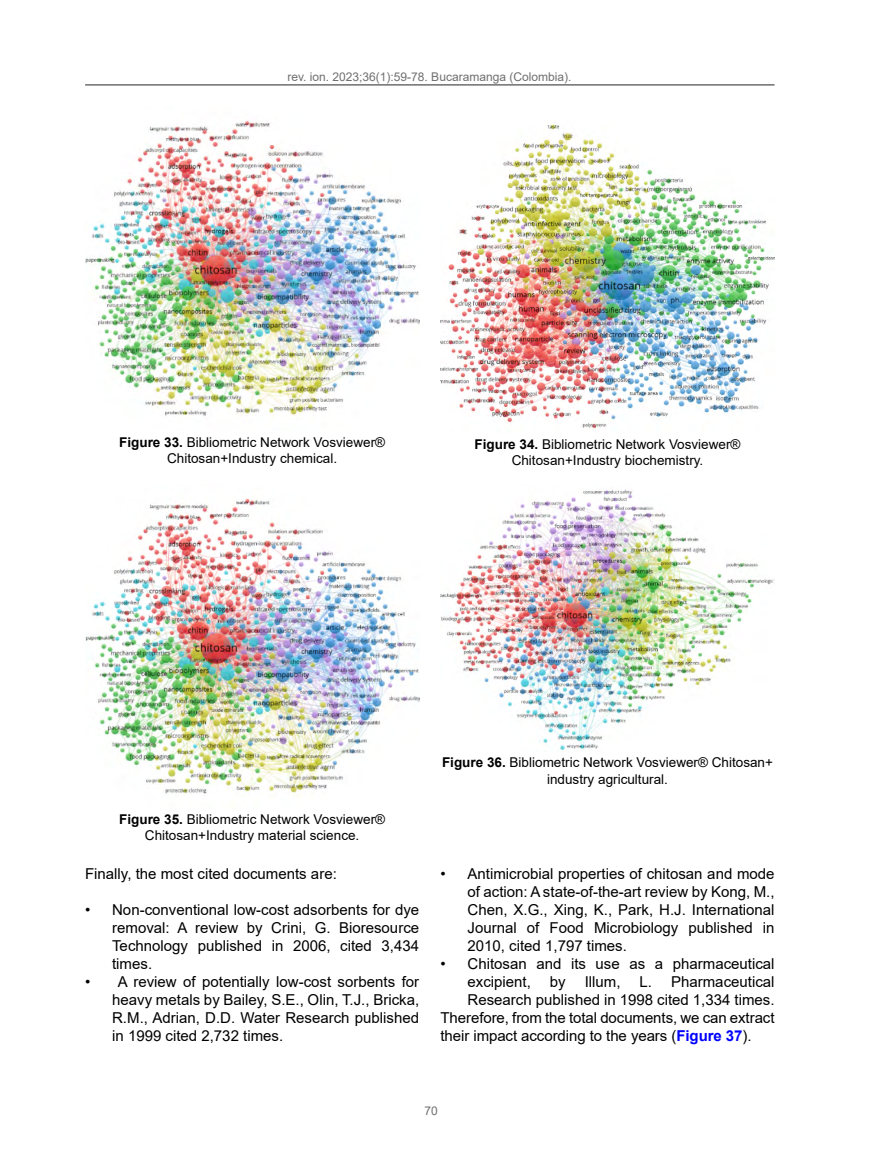
<style>
.page{position:relative;width:881px;height:1149px;background:#fff}
.page>*{position:absolute;margin:0;border:0;box-sizing:border-box;transform-origin:0 0}
.t1{font:15px/18px "Arial";color:#000;text-align:justify}
.Pie_de_foto{font:13.5px/16.2px "Arial";color:#000;text-align:center}
.t2{font:12px "Arial";color:#706f6f}
.s1{font-weight:700}
.s2{font-weight:700;color:#00f}
</style>
<div class="page">
<hr style="left:85px;top:84px;width:689px;height:2px;background:#706f6f">
<img style="left:85px;top:120px;width:334px;height:299px">
<img style="left:440px;top:124px;width:334px;height:306px">
<img style="left:85px;top:498px;width:334px;height:298px">
<img style="left:440px;top:489px;width:334px;height:262px">
<p class="t2" style="left:287px;top:69px;width:285px">rev. ion. 2023;36(1):59-78. Bucaramanga (Colombia).</p>
<p class="Pie_de_foto" style="left:119px;top:434px;width:267px"><span class="s1">Figure 33.</span> Bibliometric Network Vosviewer®<br>Chitosan+Industry chemical.</p>
<p class="Pie_de_foto" style="left:474px;top:436px;width:267px"><span class="s1">Figure 34.</span> Bibliometric Network Vosviewer®<br>Chitosan+Industry biochemistry.</p>
<p class="Pie_de_foto" style="left:119px;top:811px;width:267px"><span class="s1">Figure 35.</span> Bibliometric Network Vosviewer®<br>Chitosan+Industry material science.</p>
<p class="t1" style="left:85px;top:864px;width:253px">Finally, the most cited documents are:</p>
<p class="t1" style="left:112px;top:900px;width:308px;text-indent:-27px">• Non-conventional low-cost adsorbents for dye removal: A review by Crini, G. Bioresource Technology published in 2006, cited 3,434 times.</p>
<p class="t1" style="left:112px;top:972px;width:308px;text-indent:-27px">• A review of potentially low-cost sorbents for heavy metals by Bailey, S.E., Olin, T.J., Bricka, R.M., Adrian, D.D. Water Research published in 1999 cited 2,732 times.</p>
<p class="Pie_de_foto" style="left:442px;top:754px;width:332px"><span class="s1">Figure 36.</span> Bibliometric Network Vosviewer® Chitosan+ industry agricultural.</p>
<p class="t1" style="left:467px;top:864px;width:308px;text-indent:-27px">• Antimicrobial properties of chitosan and mode of action: A state-of-the-art review by Kong, M., Chen, X.G., Xing, K., Park, H.J. International Journal of Food Microbiology published in 2010, cited 1,797 times.</p>
<p class="t1" style="left:467px;top:954px;width:308px;text-indent:-27px">• Chitosan and its use as a pharmaceutical excipient,</p>
<p class="t1" style="left:467px;top:972px;width:308px;text-align:right">L. Pharmaceutical<br>Research published in 1998 cited 1,334 times.</p>
<p class="t1" style="left:440px;top:1008px;width:335px">Therefore, from the total documents, we can extract their impact according to the years (<span class="s2">Figure 37</span>).</p>
<p class="t1" style="left:549px;top:972px;width:17px">by</p>
<p class="t1" style="left:584px;top:972px;width:37px">Illum,</p>
<p class="t2" style="left:424px;top:1102px;width:15px">70</p>
</div>
